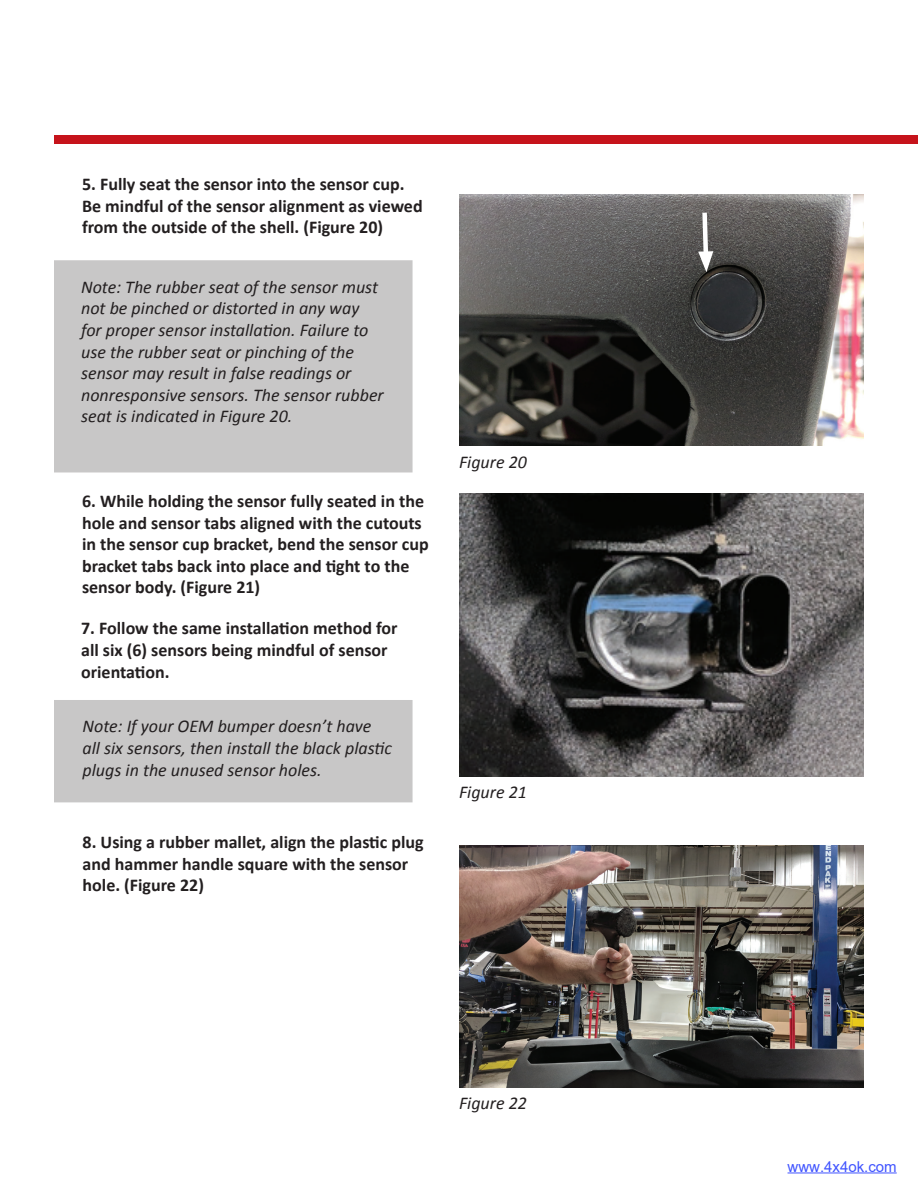
<style>
.page{position:relative;width:918px;height:1188px;background:#fff}
.page>*{position:absolute;margin:0;border:0;box-sizing:border-box;transform-origin:0 0}
.t1{font:700 18px/21.6px "Calibri";color:#231f20}
.t2{font:italic 18px/21.6px "Calibri";color:#231f20}
.t3{font:15px "Arial";color:#4054ff}
</style>
<div class="page">
<div style="left:54px;top:135px;width:864px;height:9px;background:#c6131b"></div>
<img style="left:459px;top:194px;width:405px;height:252px">
<div style="left:55px;top:261px;width:357px;height:211px;background:#c8c7c7"></div>
<img style="left:459px;top:494px;width:405px;height:283px">
<div style="left:55px;top:701px;width:357px;height:101px;background:#c8c7c7"></div>
<img style="left:459px;top:846px;width:405px;height:242px">
<svg style="left:698px;top:208px;width:15px;height:64px"></svg>
<hr style="left:788px;top:1173px;width:109px;height:1px;background:#4054ff">
<p class="t1" style="left:82px;top:173px;width:342px">5. Fully seat the sensor into the sensor cup.<br>Be mindful of the sensor alignment as viewed from the outside of the shell. (Figure 20)</p>
<p class="t2" style="left:81px;top:275px;width:304px">Note: The rubber seat of the sensor must not be pinched or distorted in any way for proper sensor installation. Failure to use the rubber seat or pinching of the sensor may result in false readings or nonresponsive sensors. The sensor rubber seat is indicated in Figure 20.</p>
<p class="t1" style="left:82px;top:490px;width:348px">6. While holding the sensor fully seated in the hole and sensor tabs aligned with the cutouts in the sensor cup bracket, bend the sensor cup bracket tabs back into place and tight to the sensor body. (Figure 21)</p>
<p class="t1" style="left:81px;top:618px;width:318px">7. Follow the same installation method for all six (6) sensors being mindful of sensor orientation.</p>
<p class="t2" style="left:83px;top:715px;width:311px">Note: If your OEM bumper doesn’t have all six sensors, then install the black plastic plugs in the unused sensor holes.</p>
<p class="t1" style="left:83px;top:832px;width:343px">8. Using a rubber mallet, align the plastic plug and hammer handle square with the sensor hole. (Figure 22)</p>
<p class="t2" style="left:459px;top:450px;width:69px">Figure 20</p>
<p class="t2" style="left:459px;top:780px;width:69px">Figure 21</p>
<p class="t2" style="left:459px;top:1092px;width:69px">Figure 22</p>
<p class="t3" style="left:788px;top:1156px;width:111px">www.4x4ok.com</p>
</div>
